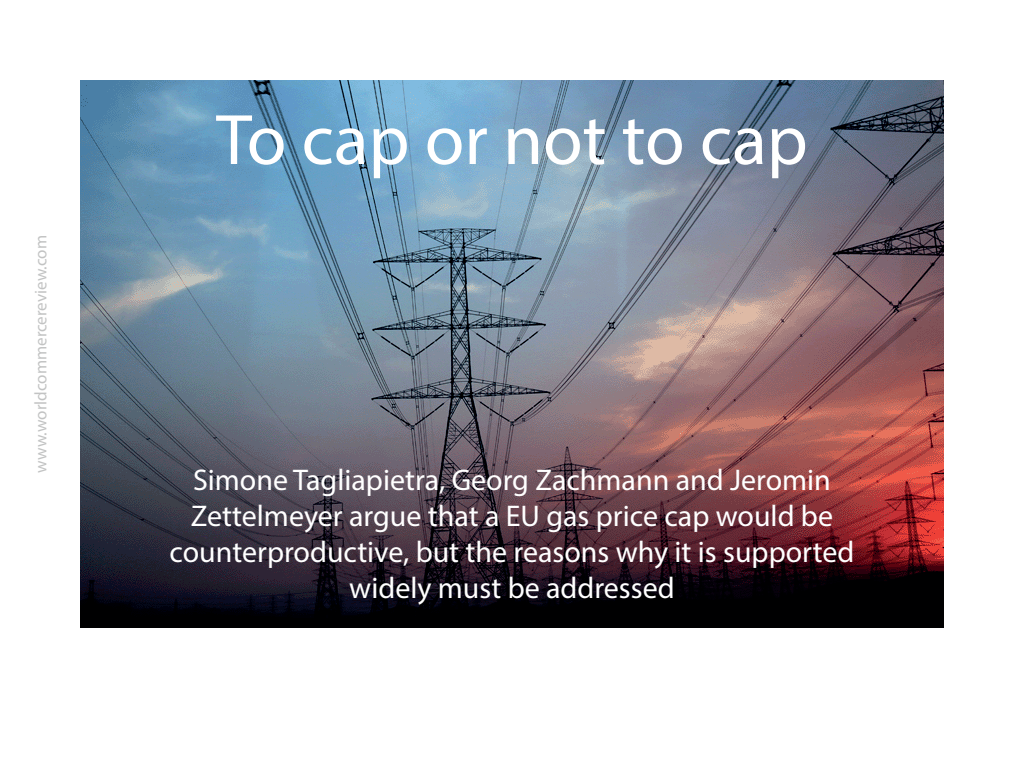
<style>
.page{position:relative;width:1024px;height:768px;background:#fff}
.page>*{position:absolute;margin:0;border:0;box-sizing:border-box;transform-origin:0 0}
.Headline{font:72px "Myriad Pro";color:#fff}
.Intro{font:30px/36px "Myriad Pro";color:#fff;text-align:center}
.t1{font:17px "Myriad Pro";color:#c2c3c3}
</style>
<div class="page">
<img style="left:80px;top:80px;width:864px;height:548px">
<p class="t1" style="left:30px;top:473px;width:239px;rotate:-90deg">www.worldcommercereview.com</p>
<p class="Headline" style="left:216px;top:95px;width:593px">To cap or not to cap</p>
<p class="Intro" style="left:170px;top:461px;width:686px">Simone Tagliapietra, Georg Zachmann and Jeromin Zettelmeyer argue that a EU gas price cap would be counterproductive, but the reasons why it is supported widely must be addressed</p>
</div>
